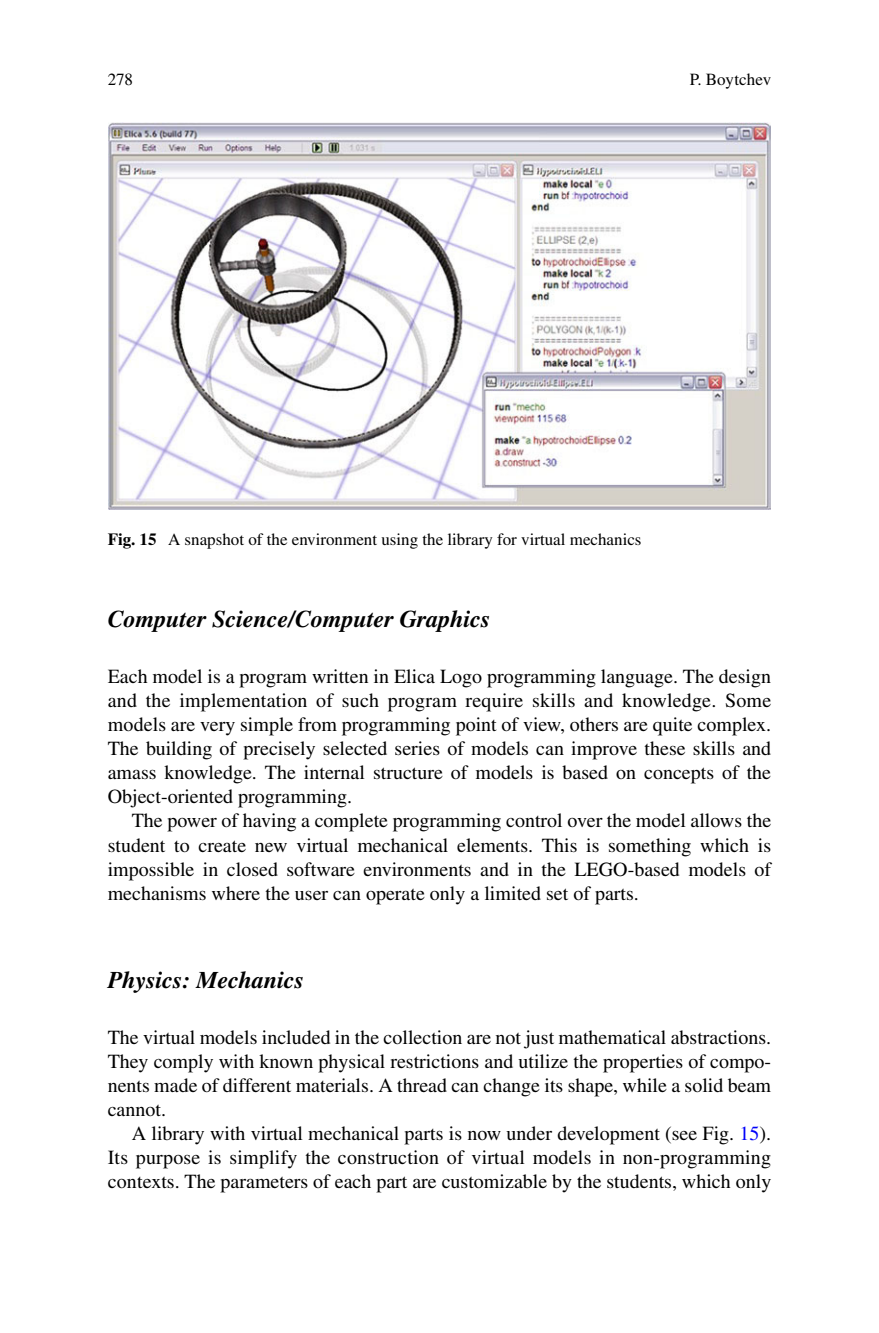
<style>
.page{position:relative;width:879px;height:1333px;background:#fff}
.page>*{position:absolute;margin:0;border:0;box-sizing:border-box;transform-origin:0 0}
.t1{font:italic 700 24px "Times";color:#000}
.t2{font:20px/24px "Times";color:#000;text-align:justify}
.t3{font:17px "Times";color:#000}
.s1{font-weight:700}
.s2{color:#0000fa}
</style>
<div class="page">
<img style="left:109px;top:122px;width:661px;height:388px">
<p class="t3" style="left:108px;top:73px;width:27px">278</p>
<p class="t3" style="left:689px;top:73px;width:83px">P. Boytchev</p>
<p class="t3" style="left:108px;top:533px;width:535px"><span class="s1">Fig. 15</span> A snapshot of the environment using the library for virtual mechanics</p>
<p class="t1" style="left:108px;top:610px;width:384px">Computer Science/Computer Graphics</p>
<p class="t2" style="left:108px;top:666px;width:665px">Each model is a program written in Elica Logo programming language. The design and the implementation of such program require skills and knowledge. Some models are very simple from programming point of view, others are quite complex.<br>The building of precisely selected series of models can improve these skills and amass knowledge. The internal structure of models is based on concepts of the Object-oriented programming.</p>
<p class="t2" style="left:108px;top:810px;width:665px;text-indent:24px">The power of having a complete programming control over the model allows the student to create new virtual mechanical elements. This is something which is impossible in closed software environments and in the LEGO-based models of mechanisms where the user can operate only a limited set of parts.</p>
<p class="t1" style="left:108px;top:970px;width:198px">Physics: Mechanics</p>
<p class="t2" style="left:108px;top:1026px;width:665px">The virtual models included in the collection are not just mathematical abstractions.<br>They comply with known physical restrictions and utilize the properties of compo&shy;nents made of different materials. A thread can change its shape, while a solid beam cannot.</p>
<p class="t2" style="left:108px;top:1122px;width:665px;text-indent:24px">A library with virtual mechanical parts is now under development (see Fig. <span class="s2">15</span>).<br>Its purpose is simplify the construction of virtual models in non-programming contexts. The parameters of each part are customizable by the students, which only</p>
</div>
